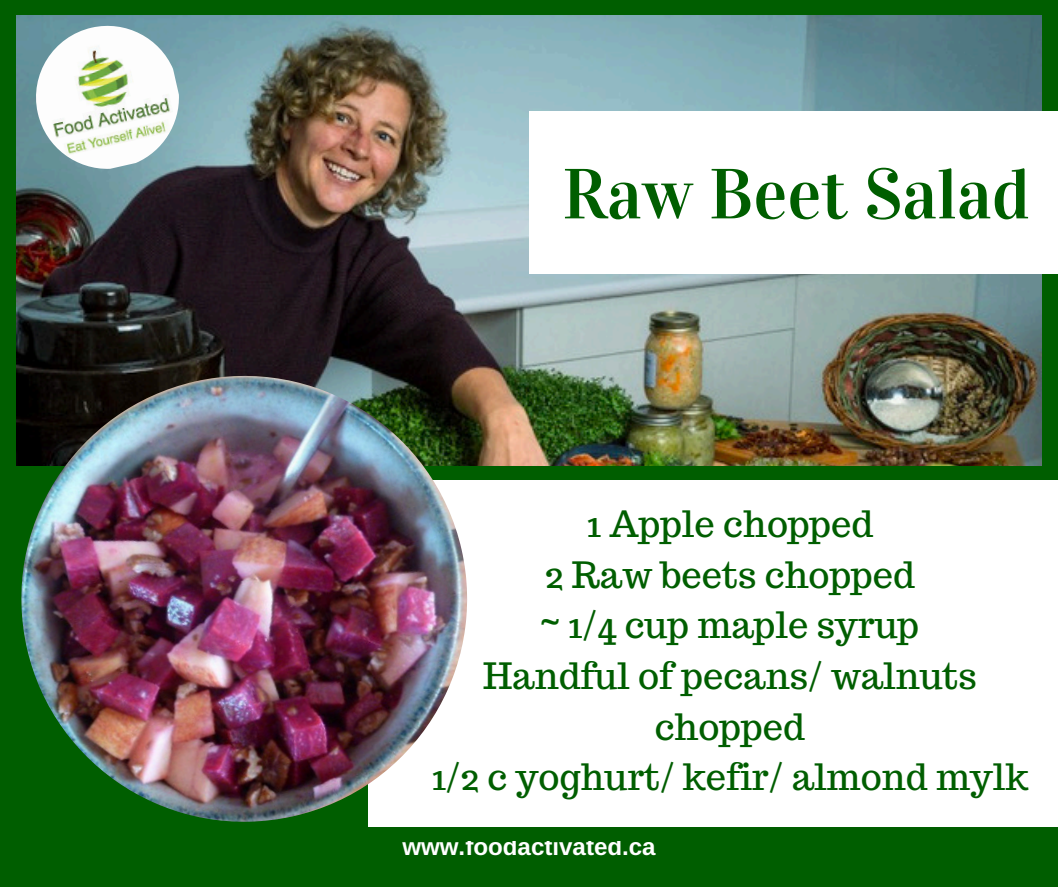
<style>
.page{position:relative;width:1058px;height:887px;background:#fff}
.page>*{position:absolute;margin:0;border:0;box-sizing:border-box;transform-origin:0 0}
.t1{font:70.95px "Vidaloka";color:#005e00}
.t2{font:36.3px/50.7px "Trocchi";color:#005e00;text-align:center}
.t3{font:700 24.15px "Arimo";color:#fff}
</style>
<div class="page">
<div style="left:0;top:0;width:1058px;height:886px;background:#005e00"></div>
<img style="left:17px;top:16px;width:1024px;height:450px">
<div style="left:368px;top:480px;width:690px;height:346px;background:#fff"></div>
<img style="left:29px;top:20px;width:151px;height:150px">
<div style="left:529px;top:111px;width:529px;height:162px;background:#fff"></div>
<img style="left:16px;top:354px;width:473px;height:473px">
<h1 class="t1" style="left:562px;top:151px;width:469px">Raw Beet Salad</h1>
<p class="t2" style="left:431px;top:498px;width:598px">1 Apple chopped<br>2 Raw beets chopped<br>~ 1/4 cup maple syrup<br>Handful of pecans/ walnuts chopped<br>1/2 c yoghurt/ kefir/ almond mylk</p>
<p class="t3" style="left:402px;top:833px;width:255px">www.foodactivated.ca</p>
</div>
